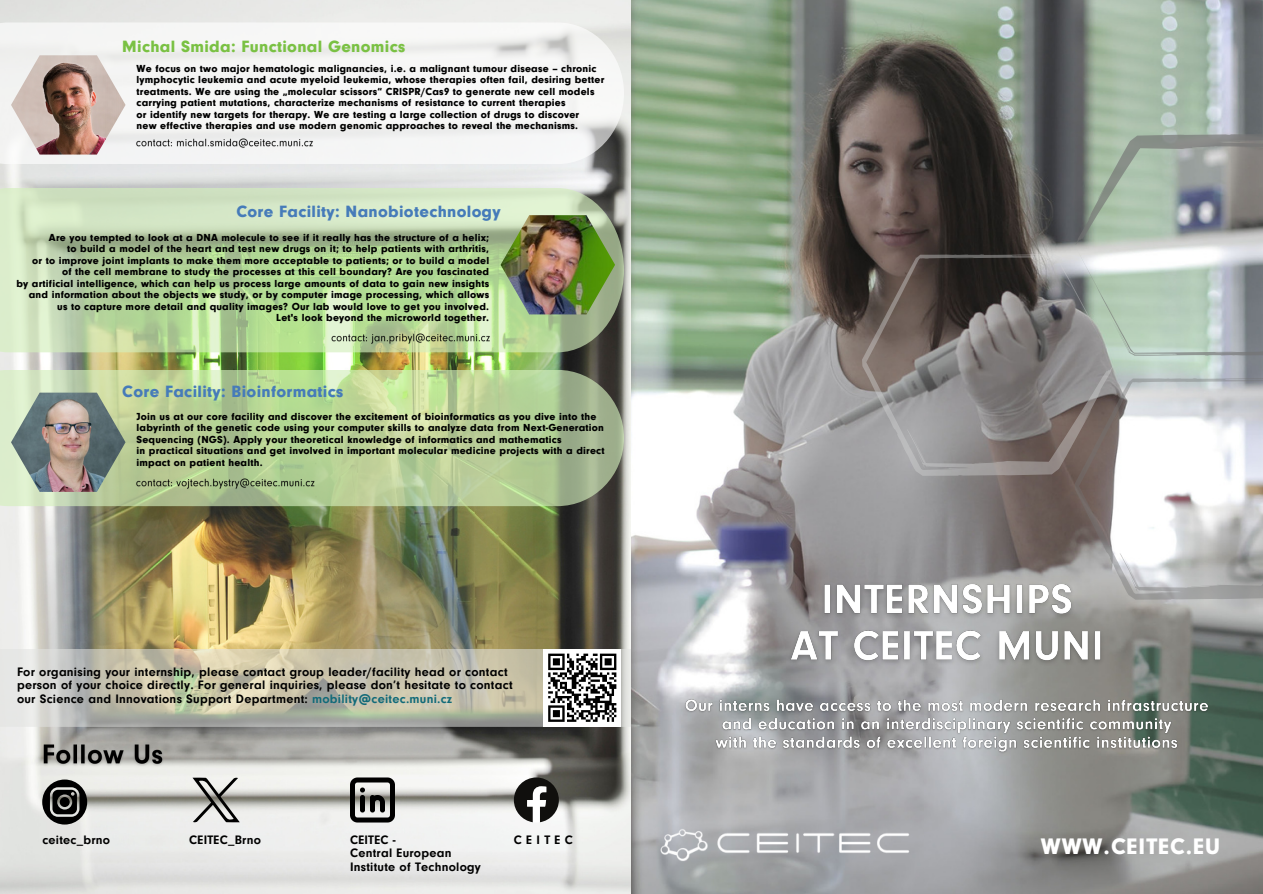
<style>
.page{position:relative;width:1263px;height:894px;background:#fff}
.page>*{position:absolute;margin:0;border:0;box-sizing:border-box;transform-origin:0 0}
.t1{font:900 23.25px "Neuzeit Gro";letter-spacing:.045em;color:#fff}
.t2{font:900 16.95px "Neuzeit Gro";letter-spacing:.02em;color:#467bb9}
.t3{font:900 16.95px "Neuzeit Gro";letter-spacing:.02em;color:#7ac143}
.t4{font:700 12.75px/13.8px "Neuzeit Gro";letter-spacing:.02em;color:#000}
.t5{font:900 10.65px/11.6px "Neuzeit Gro";letter-spacing:.02em;color:#000}
.s1{color:#116a79}
</style>
<div class="page">
<img style="left:0;top:0;width:1263px;height:893px">
<svg style="left:0;top:648px;width:708px;height:78px;background:#c4c2b1"></svg>
<svg style="left:0;top:22px;width:624px;height:142px;fill:#f6f6f5"></svg>
<img style="left:11px;top:55px;width:115px;height:99px">
<svg style="left:0;top:188px;width:624px;height:164px;background:#bbd5a5"></svg>
<img style="left:501px;top:215px;width:114px;height:99px">
<svg style="left:1075px;top:134px;width:188px;height:222px;background:#a7b2ab"></svg>
<img style="left:634px;top:789px;width:302px;height:104px">
<svg style="left:1075px;top:378px;width:188px;height:221px"></svg>
<svg style="left:862px;top:254px;width:252px;height:221px;background:#7d7876"></svg>
<svg style="left:0;top:370px;width:624px;height:136px;background:#b5cb96"></svg>
<img style="left:11px;top:392px;width:115px;height:99px">
<svg style="left:42px;top:779px;width:45px;height:45px;background:#555554"></svg>
<svg style="left:350px;top:777px;width:45px;height:45px"></svg>
<svg style="left:514px;top:777px;width:45px;height:45px"></svg>
<svg style="left:193px;top:777px;width:47px;height:45px;background:#a2a29e"></svg>
<div style="left:543px;top:648px;width:78px;height:78px;background:#fff"></div>
<svg style="left:548px;top:653px;width:69px;height:69px"></svg>
<img style="left:135px;top:136px;width:180px;height:17px">
<img style="left:330px;top:331px;width:163px;height:16px">
<img style="left:682px;top:694px;width:530px;height:63px">
<img style="left:783px;top:576px;width:329px;height:109px">
<img style="left:135px;top:476px;width:181px;height:16px">
<img style="left:37px;top:739px;width:131px;height:40px">
<p class="t3" style="left:122px;top:40px;width:284px">Michal Smida: Functional Genomics</p>
<p class="t5" style="left:137px;top:64px;width:469px">We focus on two major hematologic malignancies, i.e. a malignant tumour disease – chronic lymphocytic leukemia and acute myeloid leukemia, whose therapies often fail, desiring better treatments. We are using the „molecular scissors“ CRISPR/Cas9 to generate new cell models carrying patient mutations, characterize mechanisms of resistance to current therapies</p>
<p class="t5" style="left:137px;top:110px;width:444px">or identify new targets for therapy. We are testing a large collection of drugs to discover</p>
<p class="t5" style="left:137px;top:122px;width:443px">new effective therapies and use modern genomic approaches to reveal the mechanisms.</p>
<p class="t2" style="left:236px;top:206px;width:266px">Core Facility: Nanobiotechnology</p>
<p class="t5" style="left:49px;top:233px;width:442px">Are you tempted to look at a DNA molecule to see if it really has the structure of a helix;</p>
<p class="t5" style="left:67px;top:244px;width:423px">to build a model of the heart and test new drugs on it; to help patients with arthritis,</p>
<p class="t5" style="left:32px;top:256px;width:458px">or to improve joint implants to make them more acceptable to patients; or to build a model</p>
<p class="t5" style="left:62px;top:267px;width:429px">of the cell membrane to study the processes at this cell boundary? Are you fascinated</p>
<p class="t5" style="left:16px;top:279px;width:474px;text-align:right">by artificial intelligence, which can help us process large amounts of data to gain new insights and information about the objects we study, or by computer image processing, which allows</p>
<p class="t5" style="left:57px;top:302px;width:433px">us to capture more detail and quality images? Our lab would love to get you involved.</p>
<p class="t5" style="left:276px;top:313px;width:214px">Let's look beyond the microworld together.</p>
<p class="t2" style="left:122px;top:385px;width:222px">Core Facility: Bioinformatics</p>
<p class="t5" style="left:137px;top:412px;width:469px">Join us at our core facility and discover the excitement of bioinformatics as you dive into the labyrinth of the genetic code using your computer skills to analyze data from Next-Generation<br>Sequencing (NGS). Apply your theoretical knowledge of informatics and mathematics</p>
<p class="t5" style="left:137px;top:446px;width:469px">in practical situations and get involved in important molecular medicine projects with a direct impact on patient health.</p>
<p class="t4" style="left:17px;top:666px;width:497px">For organising your internship, please contact group leader/facility head or contact person of your choice directly. For general inquiries, please don’t hesitate to contact our Science and Innovations Support Department: <span class="s1">mobility@ceitec.muni.cz</span></p>
<p class="t4" style="left:42px;top:834px;width:69px">ceitec_brno</p>
<p class="t4" style="left:189px;top:834px;width:73px">CEITEC_Brno</p>
<p class="t4" style="left:350px;top:834px;width:47px">CEITEC -</p>
<p class="t4" style="left:350px;top:848px;width:103px">Central European</p>
<p class="t4" style="left:350px;top:861px;width:132px">Institute of Technology</p>
<p class="t4" style="left:514px;top:834px;width:60px">CEITEC</p>
<p class="t1" style="left:1041px;top:838px;width:181px">WWW.CEITEC.EU</p>
</div>
